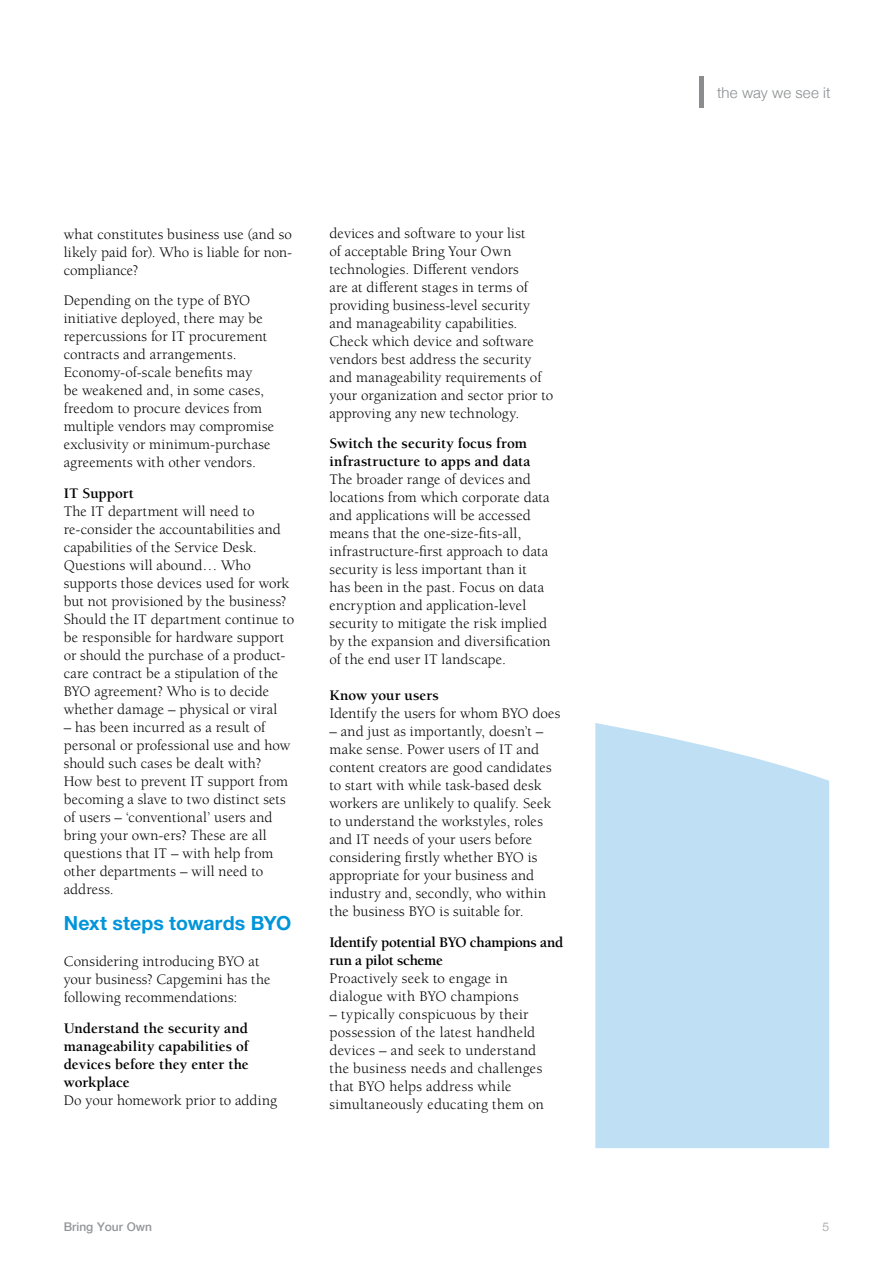
<style>
.page{position:relative;width:893px;height:1263px;background:#fff}
.page>*{position:absolute;margin:0;border:0;box-sizing:border-box;transform-origin:0 0}
.t1{font:700 19.5px "Helvetica Neue LT Pro";letter-spacing:.005em;color:#0095da}
.t2{font:15px/18px "Berkeley Pro";letter-spacing:.005em;color:#000}
.t3{font:700 15px/18px "Berkeley Pro";letter-spacing:-.005em;color:#000}
.t4{font:300 15px "Helvetica Neue";letter-spacing:.01em;color:#8a8c8e}
.t5{font:500 12px "Helvetica Neue";color:#939598}
.t6{font:300 12px "Helvetica Neue";color:#939598}
</style>
<div class="page">
<hr style="left:699px;top:76px;width:4px;height:32px;background:#8a8c8e">
<svg style="left:595px;top:723px;width:234px;height:425px;background:#c2e1f4"></svg>
<p class="t2" style="left:64px;top:225px;width:230px;text-align:justify">what constitutes business use (and so likely paid for). Who is liable for non&shy;compliance?</p>
<p class="t2" style="left:64px;top:292px;width:212px">Depending on the type of BYO initiative deployed, there may be repercussions for IT procurement contracts and arrangements.<br>Economy-of-scale benefits may<br>be weakened and, in some cases, freedom to procure devices from multiple vendors may compromise exclusivity or minimum-purchase agreements with other vendors.</p>
<p class="t3" style="left:64px;top:484px;width:72px">IT Support</p>
<p class="t2" style="left:64px;top:502px;width:232px">The IT department will need to re-consider the accountabilities and capabilities of the Service Desk.<br>Questions will abound… Who supports those devices used for work but not provisioned by the business?<br>Should the IT department continue to be responsible for hardware support or should the purchase of a product&shy;care contract be a stipulation of the BYO agreement? Who is to decide whether damage – physical or viral</p>
<p class="t2" style="left:64px;top:718px;width:228px">– has been incurred as a result of personal or professional use and how should such cases be dealt with?<br>How best to prevent IT support from becoming a slave to two distinct sets of users – ‘conventional’ users and bring your own-ers? These are all questions that IT – with help from other departments – will need to address.</p>
<h1 class="t1" style="left:64px;top:911px;width:229px">Next steps towards BYO</h1>
<p class="t2" style="left:64px;top:953px;width:208px">Considering introducing BYO at your business? Capgemini has the following recommendations:</p>
<p class="t3" style="left:64px;top:1019px;width:187px;text-align:justify">Understand the security and manageability capabilities of devices before they enter the workplace</p>
<p class="t2" style="left:64px;top:1091px;width:215px">Do your homework prior to adding</p>
<p class="t2" style="left:330px;top:224px;width:225px">devices and software to your list<br>of acceptable Bring Your Own technologies. Different vendors<br>are at different stages in terms of providing business-level security and manageability capabilities.<br>Check which device and software vendors best address the security and manageability requirements of your organization and sector prior to approving any new technology.</p>
<p class="t3" style="left:330px;top:435px;width:202px">Switch the security focus from infrastructure to apps and data</p>
<p class="t2" style="left:330px;top:471px;width:222px">The broader range of devices and locations from which corporate data and applications will be accessed means that the one-size-fits-all, infrastructure-first approach to data security is less important than it has been in the past. Focus on data encryption and application-level security to mitigate the risk implied by the expansion and diversification of the end user IT landscape.</p>
<p class="t3" style="left:330px;top:687px;width:111px">Know your users</p>
<p class="t2" style="left:330px;top:705px;width:232px">Identify the users for whom BYO does</p>
<p class="t2" style="left:330px;top:723px;width:224px">– and just as importantly, doesn’t – make sense. Power users of IT and content creators are good candidates to start with while task-based desk workers are unlikely to qualify. Seek to understand the workstyles, roles and IT needs of your users before considering firstly whether BYO is appropriate for your business and industry and, secondly, who within the business BYO is suitable for.</p>
<p class="t3" style="left:330px;top:933px;width:235px">Identify potential BYO champions and run a pilot scheme</p>
<p class="t2" style="left:330px;top:969px;width:191px">Proactively seek to engage in dialogue with BYO champions</p>
<p class="t2" style="left:330px;top:1005px;width:216px">– typically conspicuous by their possession of the latest handheld devices – and seek to understand the business needs and challenges that BYO helps address while simultaneously educating them on</p>
<p class="t4" style="left:717px;top:80px;width:115px">the way we see it</p>
<p class="t5" style="left:64px;top:1217px;width:90px">Bring Your Own</p>
<p class="t6" style="left:822px;top:1217px;width:8px">5</p>
</div>
